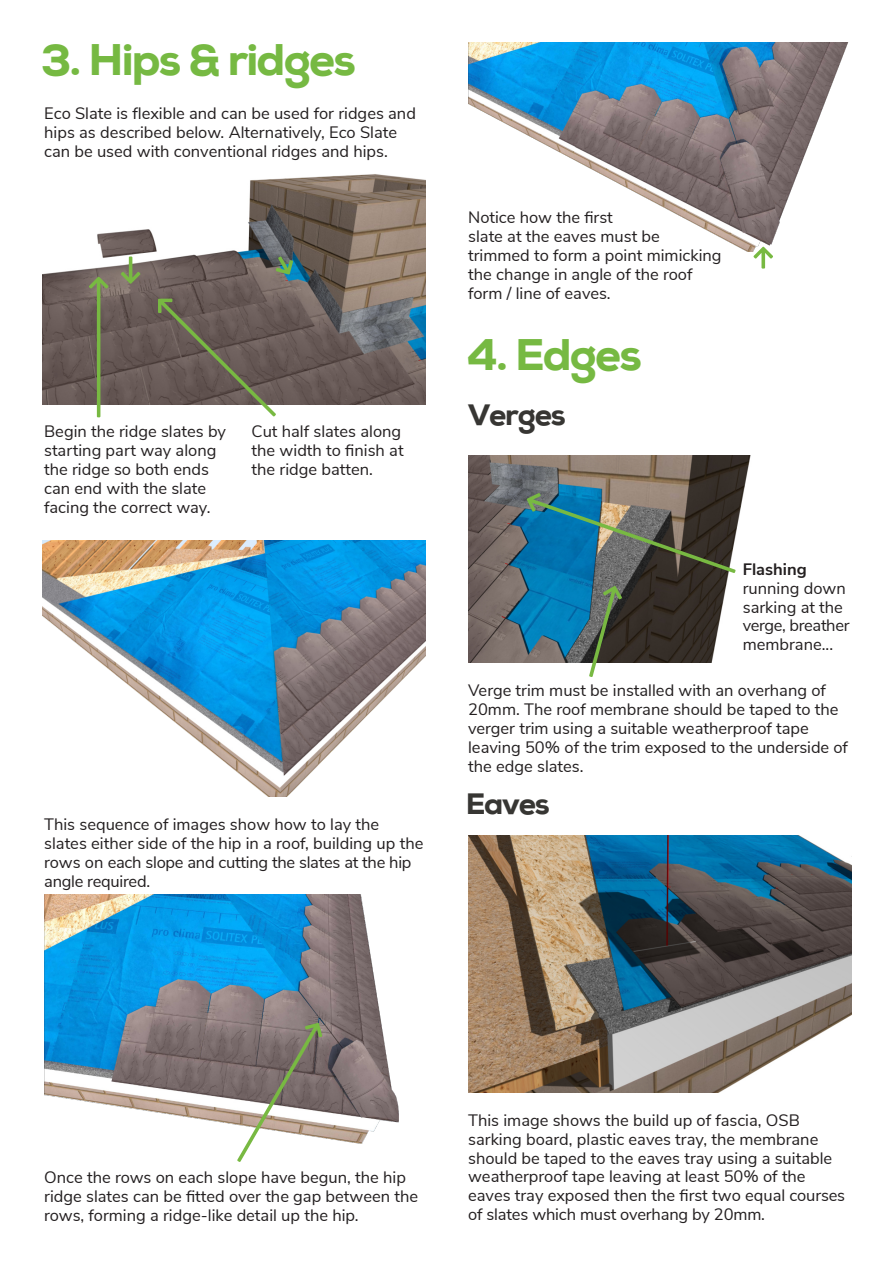
<style>
.page{position:relative;width:894px;height:1263px;background:#fff}
.page>*{position:absolute;margin:0;border:0;box-sizing:border-box;transform-origin:0 0}
.t1{font:800 45px "Nexa";letter-spacing:-.04em;color:#76b942}
.t2{font:800 30px "Nexa";letter-spacing:-.04em;color:#373633}
.t3{font:16.5px/18.9px "Nunito Sans";color:#231f20}
.t4{font:700 16.5px "Nunito Sans";color:#231f20}
</style>
<div class="page">
<img style="left:43px;top:540px;width:382px;height:257px">
<img style="left:43px;top:174px;width:382px;height:230px">
<svg style="left:89px;top:277px;width:19px;height:140px;background:#787c60"></svg>
<svg style="left:158px;top:299px;width:118px;height:118px;background:#766d64"></svg>
<svg style="left:276px;top:256px;width:17px;height:19px"></svg>
<svg style="left:121px;top:257px;width:19px;height:27px"></svg>
<img style="left:44px;top:895px;width:354px;height:249px">
<svg style="left:237px;top:1023px;width:85px;height:139px"></svg>
<img style="left:468px;top:455px;width:283px;height:208px">
<svg style="left:526px;top:493px;width:209px;height:80px;background:#44656d"></svg>
<svg style="left:589px;top:586px;width:33px;height:91px;background:#666f5f"></svg>
<img style="left:468px;top:43px;width:380px;height:209px">
<svg style="left:753px;top:247px;width:19px;height:22px"></svg>
<img style="left:468px;top:836px;width:382px;height:257px">
<h1 class="t1" style="left:41px;top:43px;width:316px">3. Hips &amp; ridges</h1>
<p class="t3" style="left:44px;top:104px;width:373px">Eco Slate is flexible and can be used for ridges and hips as described below. Alternatively, Eco Slate can be used with conventional ridges and hips.</p>
<p class="t3" style="left:44px;top:422px;width:183px">Begin the ridge slates by starting part way along the ridge so both ends can end with the slate facing the correct way.</p>
<p class="t3" style="left:251px;top:422px;width:153px">Cut half slates along the width to finish at the ridge batten.</p>
<p class="t3" style="left:44px;top:815px;width:380px">This sequence of images show how to lay the slates either side of the hip in a roof, building up the rows on each slope and cutting the slates at the hip angle required.</p>
<p class="t3" style="left:468px;top:209px;width:255px">Notice how the first<br>slate at the eaves must be trimmed to form a point mimicking the change in angle of the roof form / line of eaves.</p>
<h1 class="t1" style="left:467px;top:338px;width:176px">4. Edges</h1>
<h2 class="t2" style="left:468px;top:404px;width:99px">Verges</h2>
<p class="t4" style="left:742px;top:558px;width:65px">Flashing</p>
<p class="t3" style="left:742px;top:579px;width:108px">running down sarking at the verge, breather membrane...</p>
<p class="t3" style="left:468px;top:681px;width:381px">Verge trim must be installed with an overhang of 20mm. The roof membrane should be taped to the verger trim using a suitable weatherproof tape leaving 50% of the trim exposed to the underside of the edge slates.</p>
<h2 class="t2" style="left:465px;top:793px;width:85px">Eaves</h2>
<p class="t3" style="left:44px;top:1168px;width:375px">Once the rows on each slope have begun, the hip ridge slates can be fitted over the gap between the rows, forming a ridge-like detail up the hip.</p>
<p class="t3" style="left:468px;top:1111px;width:378px">This image shows the build up of fascia, OSB sarking board, plastic eaves tray, the membrane should be taped to the eaves tray using a suitable weatherproof tape leaving at least 50% of the eaves tray exposed then the first two equal courses of slates which must overhang by 20mm.</p>
</div>
